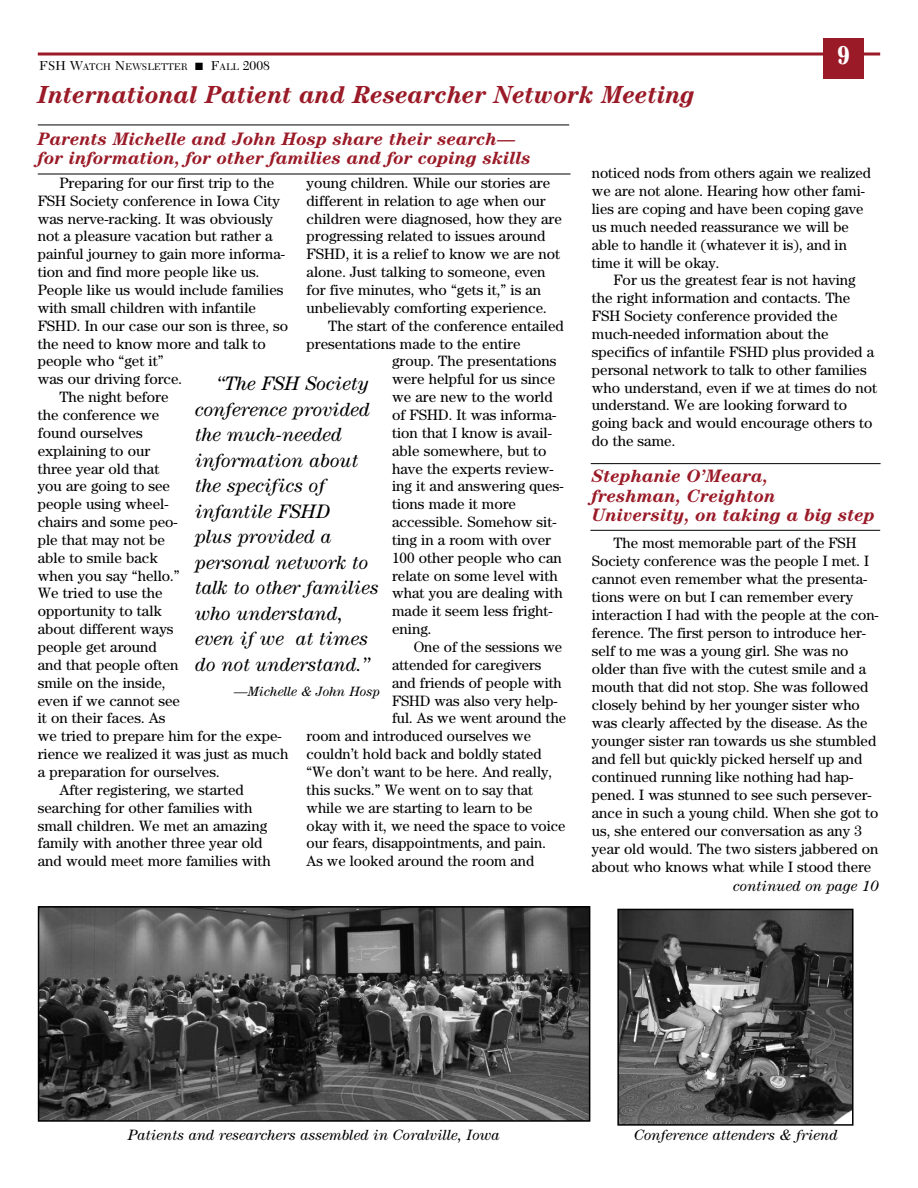
<style>
.page{position:relative;width:918px;height:1188px;background:#fff}
.page>*{position:absolute;margin:0;border:0;box-sizing:border-box;transform-origin:0 0}
.t1{font:900 27px "New Caledonia";color:#fff;scale:.75 1}
.t2{font:italic 700 24.75px "Century";color:#9a1a27}
.t3{font:italic 19.5px/25.5px "Century";color:#000}
.t4{font:italic 700 18px/19.5px "Century";color:#9a1a27}
.t5{font:15px/18px "Century";color:#000}
.t6{font:italic 15px "Century";color:#000}
.t7{font:italic 13.5px "Century";color:#000}
.t8{font:10.2px "New Caledonia";color:#000}
.s1{font-size:13.5px}
</style>
<div class="page">
<svg style="left:38px;top:52px;width:842px;height:4px;background:#b2525c"></svg>
<div style="left:824px;top:38px;width:40px;height:40px;background:#9a1a27"></div>
<img style="left:41px;top:909px;width:546px;height:210px">
<div style="left:38px;top:906px;width:552px;height:216px;border:2px solid #000"></div>
<img style="left:620px;top:912px;width:231px;height:211px">
<div style="left:617px;top:909px;width:237px;height:217px;border:2px solid #000"></div>
<hr style="left:38px;top:125px;width:531px;height:1px;background:#000">
<hr style="left:38px;top:174px;width:533px;height:1px;background:#000">
<hr style="left:590px;top:530px;width:290px;height:1px;background:#000">
<hr style="left:591px;top:463px;width:290px;height:1px;background:#000">
<p class="t8" style="left:39px;top:63px;width:232px"><span class="s1">FSH W</span>ATCH <span class="s1">N</span>EWSLETTER ■ <span class="s1">F</span>ALL <span class="s1">2008</span></p>
<h2 class="t2" style="left:38px;top:86px;width:659px">International Patient and Researcher Network Meeting</h2>
<h1 class="t1" style="left:838px;top:44px;width:18px">9</h1>
<p class="t4" style="left:38px;top:130px;width:495px">Parents Michelle and John Hosp share their search— for information, for other families and for coping skills</p>
<p class="t5" style="left:59px;top:175px;width:216px">Preparing for our first trip to the</p>
<p class="t5" style="left:38px;top:193px;width:244px">FSH Society conference in Iowa City</p>
<p class="t5" style="left:38px;top:211px;width:237px">was nerve-racking. It was obviously</p>
<p class="t5" style="left:38px;top:229px;width:236px">not a pleasure vacation but rather a</p>
<p class="t5" style="left:38px;top:247px;width:249px">painful journey to gain more informa-</p>
<p class="t5" style="left:38px;top:264px;width:223px">tion and find more people like us.</p>
<p class="t5" style="left:38px;top:282px;width:247px">People like us would include families</p>
<p class="t5" style="left:38px;top:300px;width:220px">with small children with infantile</p>
<p class="t5" style="left:38px;top:318px;width:252px">FSHD. In our case our son is three, so</p>
<p class="t5" style="left:38px;top:336px;width:230px">the need to know more and talk to</p>
<p class="t5" style="left:38px;top:354px;width:127px">people who “get it”</p>
<p class="t5" style="left:38px;top:371px;width:146px">was our driving force.</p>
<p class="t5" style="left:59px;top:389px;width:111px">The night before</p>
<p class="t5" style="left:38px;top:407px;width:123px">the conference we</p>
<p class="t5" style="left:38px;top:425px;width:106px">found ourselves</p>
<p class="t5" style="left:38px;top:443px;width:114px">explaining to our</p>
<p class="t5" style="left:38px;top:461px;width:123px">three year old that</p>
<p class="t5" style="left:38px;top:479px;width:134px">you are going to see</p>
<p class="t5" style="left:38px;top:496px;width:132px">people using wheel-</p>
<p class="t5" style="left:38px;top:514px;width:141px">chairs and some peo-</p>
<p class="t5" style="left:38px;top:532px;width:129px">ple that may not be</p>
<p class="t5" style="left:38px;top:550px;width:121px">able to smile back</p>
<p class="t5" style="left:38px;top:568px;width:144px">when you say “hello.”</p>
<p class="t5" style="left:38px;top:586px;width:126px">We tried to use the</p>
<p class="t5" style="left:38px;top:604px;width:126px">opportunity to talk</p>
<p class="t5" style="left:38px;top:621px;width:137px">about different ways</p>
<p class="t5" style="left:38px;top:639px;width:121px">people get around</p>
<p class="t5" style="left:38px;top:657px;width:142px">and that people often</p>
<p class="t5" style="left:38px;top:675px;width:129px">smile on the inside,</p>
<p class="t5" style="left:38px;top:693px;width:144px">even if we cannot see</p>
<p class="t5" style="left:38px;top:711px;width:129px">it on their faces. As</p>
<p class="t5" style="left:38px;top:728px;width:245px">we tried to prepare him for the expe-</p>
<p class="t5" style="left:38px;top:746px;width:252px">rience we realized it was just as much</p>
<p class="t5" style="left:38px;top:764px;width:183px">a preparation for ourselves.</p>
<p class="t5" style="left:59px;top:782px;width:186px">After registering, we started</p>
<p class="t5" style="left:38px;top:800px;width:216px">searching for other families with</p>
<p class="t5" style="left:38px;top:818px;width:231px">small children. We met an amazing</p>
<p class="t5" style="left:38px;top:836px;width:226px">family with another three year old</p>
<p class="t5" style="left:38px;top:853px;width:235px">and would meet more families with</p>
<p class="t5" style="left:307px;top:175px;width:245px">young children. While our stories are</p>
<p class="t5" style="left:307px;top:193px;width:240px">different in relation to age when our</p>
<p class="t5" style="left:307px;top:211px;width:257px">children were diagnosed, how they are</p>
<p class="t5" style="left:307px;top:229px;width:241px">progressing related to issues around</p>
<p class="t5" style="left:307px;top:247px;width:255px">FSHD, it is a relief to know we are not</p>
<p class="t5" style="left:307px;top:264px;width:240px">alone. Just talking to someone, even</p>
<p class="t5" style="left:307px;top:282px;width:236px">for five minutes, who “gets it,” is an</p>
<p class="t5" style="left:307px;top:300px;width:242px">unbelievably comforting experience.</p>
<p class="t5" style="left:328px;top:318px;width:237px">The start of the conference entailed</p>
<p class="t5" style="left:307px;top:336px;width:216px">presentations made to the entire</p>
<p class="t5" style="left:392px;top:354px;width:166px">group. The presentations</p>
<p class="t5" style="left:392px;top:371px;width:165px">were helpful for us since</p>
<p class="t5" style="left:392px;top:389px;width:162px">we are new to the world</p>
<p class="t5" style="left:392px;top:407px;width:166px">of FSHD. It was informa-</p>
<p class="t5" style="left:392px;top:425px;width:161px">tion that I know is avail-</p>
<p class="t5" style="left:392px;top:443px;width:156px">able somewhere, but to</p>
<p class="t5" style="left:392px;top:461px;width:163px">have the experts review-</p>
<p class="t5" style="left:392px;top:479px;width:173px">ing it and answering ques-</p>
<p class="t5" style="left:392px;top:496px;width:126px">tions made it more</p>
<p class="t5" style="left:392px;top:514px;width:166px">accessible. Somehow sit-</p>
<p class="t5" style="left:392px;top:532px;width:160px">ting in a room with over</p>
<p class="t5" style="left:392px;top:550px;width:171px">100 other people who can</p>
<p class="t5" style="left:392px;top:568px;width:167px">relate on some level with</p>
<p class="t5" style="left:392px;top:586px;width:172px">what you are dealing with</p>
<p class="t5" style="left:392px;top:604px;width:162px">made it seem less fright-</p>
<p class="t5" style="left:392px;top:621px;width:41px">ening.</p>
<p class="t5" style="left:414px;top:639px;width:150px">One of the sessions we</p>
<p class="t5" style="left:392px;top:657px;width:151px">attended for caregivers</p>
<p class="t5" style="left:392px;top:675px;width:171px">and friends of people with</p>
<p class="t5" style="left:392px;top:693px;width:167px">FSHD was also very help-</p>
<p class="t5" style="left:392px;top:711px;width:176px">ful. As we went around the</p>
<p class="t5" style="left:307px;top:728px;width:226px">room and introduced ourselves we</p>
<p class="t5" style="left:307px;top:746px;width:237px">couldn’t hold back and boldly stated</p>
<p class="t5" style="left:307px;top:764px;width:247px">“We don’t want to be here. And really,</p>
<p class="t5" style="left:307px;top:782px;width:228px">this sucks.” We went on to say that</p>
<p class="t5" style="left:307px;top:800px;width:227px">while we are starting to learn to be</p>
<p class="t5" style="left:307px;top:818px;width:261px">okay with it, we need the space to voice</p>
<p class="t5" style="left:307px;top:836px;width:241px">our fears, disappointments, and pain.</p>
<p class="t5" style="left:307px;top:853px;width:229px">As we looked around the room and</p>
<h3 class="t3" style="left:195px;top:372px;width:185px;text-indent:22px">“The FSH Society conference provided the much-needed information about the specifics of infantile FSHD<br>plus provided a personal network to talk to other families who understand, even if we at times do not understand.”</h3>
<p class="t7" style="left:234px;top:687px;width:147px">—Michelle &amp; John Hosp</p>
<p class="t5" style="left:592px;top:166px;width:281px">noticed nods from others again we realized we are not alone. Hearing how other fami&shy;lies are coping and have been coping gave us much needed reassurance we will be able to handle it (whatever it is), and in time it will be okay.</p>
<p class="t5" style="left:592px;top:273px;width:287px;text-indent:22px">For us the greatest fear is not having the right information and contacts. The FSH Society conference provided the much-needed information about the specifics of infantile FSHD plus provided a personal network to talk to other families who understand, even if we at times do not understand. We are looking forward to going back and would encourage others to do the same.</p>
<p class="t4" style="left:592px;top:468px;width:285px">Stephanie O’Meara,<br>freshman, Creighton<br>University, on taking a big step</p>
<p class="t5" style="left:592px;top:535px;width:288px;text-indent:22px">The most memorable part of the FSH Society conference was the people I met. I cannot even remember what the presenta&shy;tions were on but I can remember every interaction I had with the people at the con&shy;ference. The first person to introduce her&shy;self to me was a young girl. She was no older than five with the cutest smile and a mouth that did not stop. She was followed closely behind by her younger sister who was clearly affected by the disease. As the younger sister ran towards us she stumbled and fell but quickly picked herself up and continued running like nothing had hap&shy;pened. I was stunned to see such persever&shy;ance in such a young child. When she got to us, she entered our conversation as any 3 year old would. The two sisters jabbered on about who knows what while I stood there</p>
<p class="t6" style="left:733px;top:881px;width:147px">continued on page 10</p>
<p class="t6" style="left:128px;top:1129px;width:373px">Patients and researchers assembled in Coralville, Iowa</p>
<p class="t6" style="left:634px;top:1129px;width:205px">Conference attenders &amp; friend</p>
</div>
